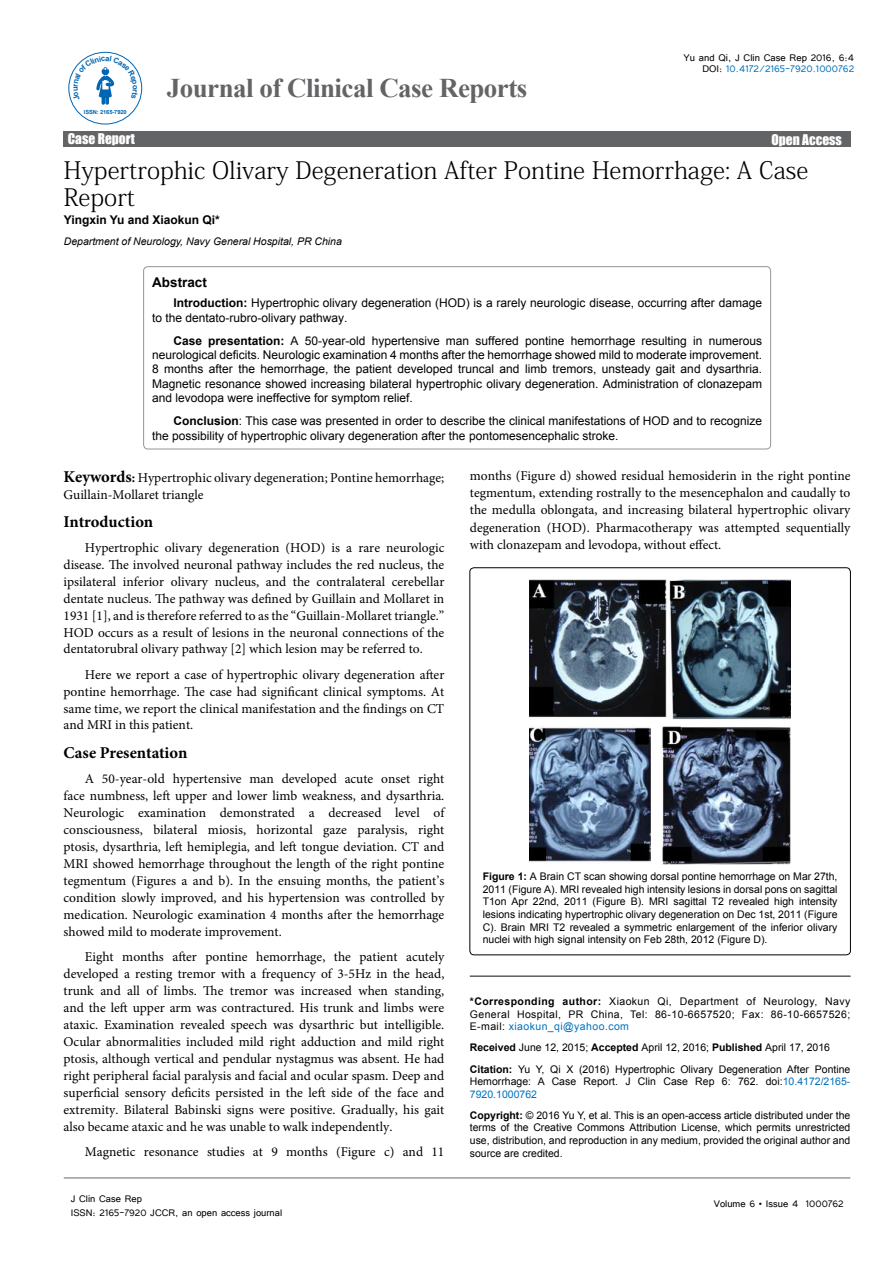
<style>
.page{position:relative;width:893px;height:1263px;background:#fff}
.page>*{position:absolute;margin:0;border:0;box-sizing:border-box;transform-origin:0 0}
.t1{font:700 27px "Times New Roman";letter-spacing:-.02em;color:#636466}
.t2{font:24px/27px "Adobe Fangsong Std";color:#000}
.t3{font:700 16.5px "Minion Pro";letter-spacing:-.005em;color:#000}
.t4{font:13.5px/17px "Minion Pro";color:#000;text-align:justify}
.t5{font:13.5px "Impact";color:#fff}
.t6{font:700 13.5px "Arial";color:#000}
.t7{font:12.15px/11.2px "Tunga";color:#000;text-align:right}
.t8{font:12px/14.4px "Arial";color:#000}
.t9{font:12px/14.4px "Tunga";color:#000}
.t10{font:700 12px "Arial";color:#000}
.t11{font:10.5px/12.6px "Arial";color:#000;text-align:justify}
.t12{font:italic 10.5px "Arial";color:#000}
.t13{font:700 5.7px "Arial";letter-spacing:-.02em;color:#0066b3}
.s1{color:#0072bc}
.s2{font-weight:700}
.s3{font-weight:700;font-size:16.5px}
</style>
<div class="page">
<div style="left:63px;top:131px;width:787px;height:16px;background:#636466"></div>
<hr style="left:64px;top:1178px;width:786px;height:1px;background:#636466">
<div style="left:68px;top:52px;width:74px;height:72px;border:1px solid #0066b3;border-radius:50%"></div>
<hr style="left:470px;top:976px;width:380px;height:1px;background:#636466">
<div style="left:144px;top:267px;width:627px;height:182px;border:1px solid #939598;border-radius:4px"></div>
<div style="left:470px;top:568px;width:380px;height:387px;border:1px solid #000;border-radius:4px"></div>
<img style="left:530px;top:579px;width:260px;height:285px">
<svg style="left:74px;top:56px;width:64px;height:49px"></svg>
<p class="t13" style="left:84px;top:108px;width:44px">ISSN: 2165-7920</p>
<h1 class="t1" style="left:167px;top:70px;width:362px">Journal of Clinical Case Reports</h1>
<p class="t7" style="left:684px;top:51px;width:172px">Yu and Qi, J Clin Case Rep 2016, 6:4<br>DOI: <span class="s1">10.4172/2165-7920.1000762</span></p>
<p class="t5" style="left:68px;top:128px;width:69px">Case Report</p>
<p class="t5" style="left:771px;top:129px;width:72px">Open Access</p>
<h2 class="t2" style="left:64px;top:156px;width:746px">Hypertrophic Olivary Degeneration After Pontine Hemorrhage: A Case<br>Report</h2>
<p class="t10" style="left:64px;top:212px;width:158px">Yingxin Yu and Xiaokun Qi*</p>
<p class="t12" style="left:64px;top:235px;width:280px">Department of Neurology, Navy General Hospital, PR China</p>
<p class="t6" style="left:152px;top:273px;width:56px">Abstract</p>
<p class="t8" style="left:152px;top:296px;width:611px;text-indent:21px"><span class="s2">Introduction:</span> Hypertrophic olivary degeneration (HOD) is a rarely neurologic disease, occurring after damage to the dentato-rubro-olivary pathway.</p>
<p class="t8" style="left:152px;top:333px;width:611px;text-align:justify;text-indent:21px"><span class="s2">Case presentation:</span> A 50-year-old hypertensive man suffered pontine hemorrhage resulting in numerous neurological deficits. Neurologic examination 4 months after the hemorrhage showed mild to moderate improvement.<br>8 months after the hemorrhage, the patient developed truncal and limb tremors, unsteady gait and dysarthria.<br>Magnetic resonance showed increasing bilateral hypertrophic olivary degeneration. Administration of clonazepam and levodopa were ineffective for symptom relief.</p>
<p class="t8" style="left:152px;top:414px;width:611px;text-indent:21px"><span class="s2">Conclusion</span>: This case was presented in order to describe the clinical manifestations of HOD and to recognize the possibility of hypertrophic olivary degeneration after the pontomesencephalic stroke.</p>
<p class="t4" style="left:64px;top:470px;width:382px;line-height:16.2px"><span class="s3">Keywords</span><span class="s2">:</span> Hypertrophic olivary degeneration; Pontine hemorrhage;<br>Guillain-Mollaret triangle</p>
<p class="t3" style="left:64px;top:510px;width:91px">Introduction</p>
<p class="t4" style="left:64px;top:539px;width:382px;text-indent:21px">Hypertrophic olivary degeneration (HOD) is a rare neurologic disease. The involved neuronal pathway includes the red nucleus, the ipsilateral inferior olivary nucleus, and the contralateral cerebellar dentate nucleus. The pathway was defined by Guillain and Mollaret in 1931 [1], and is therefore referred to as the “Guillain-Mollaret triangle.” HOD occurs as a result of lesions in the neuronal connections of the dentatorubral olivary pathway [2] which lesion may be referred to.</p>
<p class="t4" style="left:64px;top:666px;width:382px;text-indent:21px">Here we report a case of hypertrophic olivary degeneration after pontine hemorrhage. The case had significant clinical symptoms. At same time, we report the clinical manifestation and the findings on CT and MRI in this patient.</p>
<p class="t3" style="left:64px;top:741px;width:125px">Case Presentation</p>
<p class="t4" style="left:64px;top:770px;width:382px;text-indent:21px">A 50-year-old hypertensive man developed acute onset right face numbness, left upper and lower limb weakness, and dysarthria.<br>Neurologic examination demonstrated a decreased level of consciousness, bilateral miosis, horizontal gaze paralysis, right ptosis, dysarthria, left hemiplegia, and left tongue deviation. CT and MRI showed hemorrhage throughout the length of the right pontine tegmentum (Figures a and b). In the ensuing months, the patient’s condition slowly improved, and his hypertension was controlled by medication. Neurologic examination 4 months after the hemorrhage showed mild to moderate improvement.</p>
<p class="t4" style="left:64px;top:948px;width:382px;text-indent:21px">Eight months after pontine hemorrhage, the patient acutely developed a resting tremor with a frequency of 3-5Hz in the head, trunk and all of limbs. The tremor was increased when standing, and the left upper arm was contractured. His trunk and limbs were ataxic. Examination revealed speech was dysarthric but intelligible.<br>Ocular abnormalities included mild right adduction and mild right ptosis, although vertical and pendular nystagmus was absent. He had right peripheral facial paralysis and facial and ocular spasm. Deep and superficial sensory deficits persisted in the left side of the face and extremity. Bilateral Babinski signs were positive. Gradually, his gait also became ataxic and he was unable to walk independently.</p>
<p class="t4" style="left:85px;top:1143px;width:361px">Magnetic resonance studies at 9 months (Figure c) and 11</p>
<p class="t4" style="left:470px;top:467px;width:382px">months (Figure d) showed residual hemosiderin in the right pontine tegmentum, extending rostrally to the mesencephalon and caudally to the medulla oblongata, and increasing bilateral hypertrophic olivary degeneration (HOD). Pharmacotherapy was attempted sequentially with clonazepam and levodopa, without effect.</p>
<p class="t11" style="left:483px;top:870px;width:356px"><span class="s2">Figure 1:</span> A Brain CT scan showing dorsal pontine hemorrhage on Mar 27th, 2011 (Figure A). MRI revealed high intensity lesions in dorsal pons on sagittal T1on Apr 22nd, 2011 (Figure B). MRI sagittal T2 revealed high intensity lesions indicating hypertrophic olivary degeneration on Dec 1st, 2011 (Figure C). Brain MRI T2 revealed a symmetric enlargement of the inferior olivary nuclei with high signal intensity on Feb 28th, 2012 (Figure D).</p>
<p class="t11" style="left:470px;top:995px;width:382px"><span class="s2">*Corresponding author:</span> Xiaokun Qi, Department of Neurology, Navy General Hospital, PR China, Tel: 86-10-6657520; Fax: 86-10-6657526; E-mail: <span class="s1">xiaokun_qi@yahoo.com</span></p>
<p class="t11" style="left:470px;top:1037px;width:382px;line-height:21.1px"><span class="s2">Received</span> June 12, 2015; <span class="s2">Accepted</span> April 12, 2016; <span class="s2">Published</span> April 17, 2016<br><span class="s2">Citation:</span> Yu Y, Qi X (2016) Hypertrophic Olivary Degeneration After Pontine</p>
<p class="t11" style="left:470px;top:1075px;width:382px">Hemorrhage: A Case Report. J Clin Case Rep 6: 762. doi:<span class="s1">10.4172/2165-<br>7920.1000762</span></p>
<p class="t11" style="left:470px;top:1109px;width:382px"><span class="s2">Copyright:</span> © 2016 Yu Y, et al. This is an open-access article distributed under the terms of the Creative Commons Attribution License, which permits unrestricted use, distribution, and reproduction in any medium, provided the original author and source are credited.</p>
<p class="t9" style="left:71px;top:1190px;width:213px">J Clin Case Rep<br>ISSN: 2165-7920 JCCR, an open access journal</p>
<p class="t9" style="left:714px;top:1196px;width:132px">Volume 6 • Issue 4 1000762</p>
</div>
